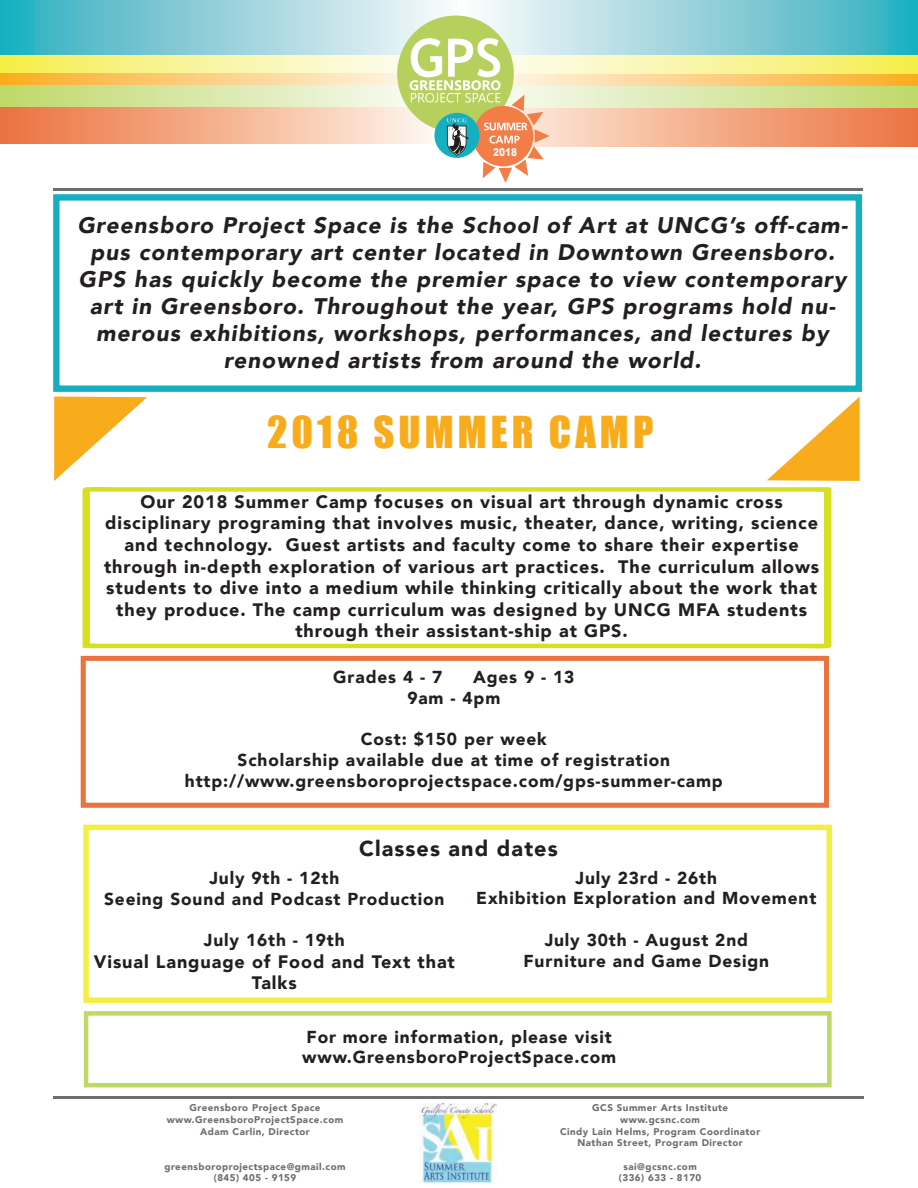
<style>
.page{position:relative;width:918px;height:1188px;background:#fff}
.page>*{position:absolute;margin:0;border:0;box-sizing:border-box;transform-origin:0 0}
.t1{font:40.5px "Impact";letter-spacing:.1em;color:#f9ac1b}
.t2{font:italic 900 22.5px/27px "Avenir";letter-spacing:.05em;color:#231f20;text-align:center}
.t3{font:900 21.6px "Avenir";letter-spacing:.05em;color:#231f20}
.t4{font:900 18px/21.6px "Avenir";letter-spacing:.05em;color:#231f20;text-align:center}
.t5{font:900 17.25px/20.7px "Avenir";letter-spacing:.05em;color:#231f20;text-align:center}
.t6{font:900 10.8px "Arial";color:#f2f3f4;scale:.83 1}
.t7{font:900 9.75px/11.7px "Avenir";letter-spacing:.05em;color:#6c6d70;text-align:center}
</style>
<div class="page">
<hr style="left:53px;top:1096px;width:810px;height:3px;background:#6c6d70">
<img style="left:419px;top:1104px;width:77px;height:80px">
<svg style="left:0;top:1px;width:459px;height:54px;background:#8ed0da"></svg>
<svg style="left:0;top:55px;width:400px;height:18px;background:#f8f49c"></svg>
<svg style="left:0;top:73px;width:398px;height:12px;background:#fdce80"></svg>
<div style="left:0;top:85px;width:445px;height:23px;background:linear-gradient(to right,#bfd868,#fbfcfa)"></div>
<div style="left:0;top:107px;width:446px;height:37px;background:linear-gradient(to right,#eb713c,#fff8ed)"></div>
<svg style="left:459px;top:0;width:459px;height:56px;background:#91d1d9"></svg>
<svg style="left:550px;top:56px;width:368px;height:18px;background:#f8f496"></svg>
<svg style="left:550px;top:74px;width:368px;height:12px;background:#fdcb78"></svg>
<svg style="left:550px;top:86px;width:368px;height:23px;background:#d8e3a2"></svg>
<svg style="left:550px;top:109px;width:368px;height:37px;background:#f3a784"></svg>
<div style="left:397px;top:16px;width:117px;height:116px;background:#b6d05e;border-radius:50%"></div>
<svg style="left:410px;top:38px;width:140px;height:145px"></svg>
<hr style="left:53px;top:188px;width:810px;height:3px;background:#6c6d70">
<div style="left:491px;top:146px;width:28px;height:14px;background:#f37d46;border-radius:50%"></div>
<div style="left:517px;top:148px;width:6px;height:9px;background:#f37d46"></div>
<div style="left:53px;top:194px;width:809px;height:198px;border:6px solid #14b0c1"></div>
<div style="left:81px;top:656px;width:748px;height:152px;border:5px solid #eb7341"></div>
<svg style="left:767px;top:397px;width:93px;height:84px"></svg>
<svg style="left:54px;top:397px;width:93px;height:84px"></svg>
<div style="left:83px;top:825px;width:749px;height:178px;border:6px solid #f5ee42"></div>
<div style="left:84px;top:1011px;width:748px;height:76px;border:4px solid #bfd968"></div>
<svg style="left:83px;top:487px;width:749px;height:162px"></svg>
<p class="t6" style="left:493px;top:144px;width:30px">2018</p>
<p class="t2" style="left:77px;top:212px;width:772px">Greensboro Project Space is the School of Art at UNCG’s off-cam&shy;pus contemporary art center located in Downtown Greensboro.<br>GPS has quickly become the premier space to view contemporary art in Greensboro. Throughout the year, GPS programs hold nu&shy;merous exhibitions, workshops, performances, and lectures by renowned artists from around the world.</p>
<h1 class="t1" style="left:267px;top:407px;width:388px">2018 SUMMER CAMP</h1>
<p class="t4" style="left:104px;top:491px;width:717px">Our 2018 Summer Camp focuses on visual art through dynamic cross disciplinary programing that involves music, theater, dance, writing, science and technology. Guest artists and faculty come to share their expertise through in-depth exploration of various art practices. The curriculum allows students to dive into a medium while thinking critically about the work that they produce. The camp curriculum was designed by UNCG MFA students through their assistant-ship at GPS.</p>
<p class="t5" style="left:333px;top:667px;width:110px">Grades 4 - 7</p>
<p class="t5" style="left:407px;top:667px;width:169px;text-align:left;text-indent:66px">Ages 9 - 13<br>9am - 4pm</p>
<p class="t5" style="left:185px;top:730px;width:539px">Cost: $150 per week<br>Scholarship available due at time of registration http://www.greensboroprojectspace.com/gps-summer-camp</p>
<p class="t3" style="left:359px;top:835px;width:200px">Classes and dates</p>
<p class="t5" style="left:104px;top:868px;width:342px">July 9th - 12th<br>Seeing Sound and Podcast Production</p>
<p class="t5" style="left:204px;top:930px;width:142px">July 16th - 19th</p>
<p class="t4" style="left:94px;top:951px;width:363px">Visual Language of Food and Text that<br>Talks</p>
<p class="t5" style="left:476px;top:868px;width:342px">July 23rd - 26th<br>Exhibition Exploration and Movement</p>
<p class="t5" style="left:524px;top:930px;width:247px">July 30th - August 2nd<br>Furniture and Game Design</p>
<p class="t5" style="left:302px;top:1027px;width:315px;text-align:left">For more information, please visit www.GreensboroProjectSpace.com</p>
<p class="t7" style="left:167px;top:1102px;width:178px">Greensboro Project Space www.GreensboroProjectSpace.com<br>Adam Carlin, Director</p>
<p class="t7" style="left:164px;top:1161px;width:183px">greensboroprojectspace@gmail.com (845) 405 - 9159</p>
<p class="t7" style="left:560px;top:1102px;width:202px">GCS Summer Arts Institute www.gcsnc.com<br>Cindy Lain Helms, Program Coordinator<br>Nathan Street, Program Director</p>
<p class="t7" style="left:619px;top:1161px;width:84px">sai@gcsnc.com (336) 633 - 8170</p>
</div>
